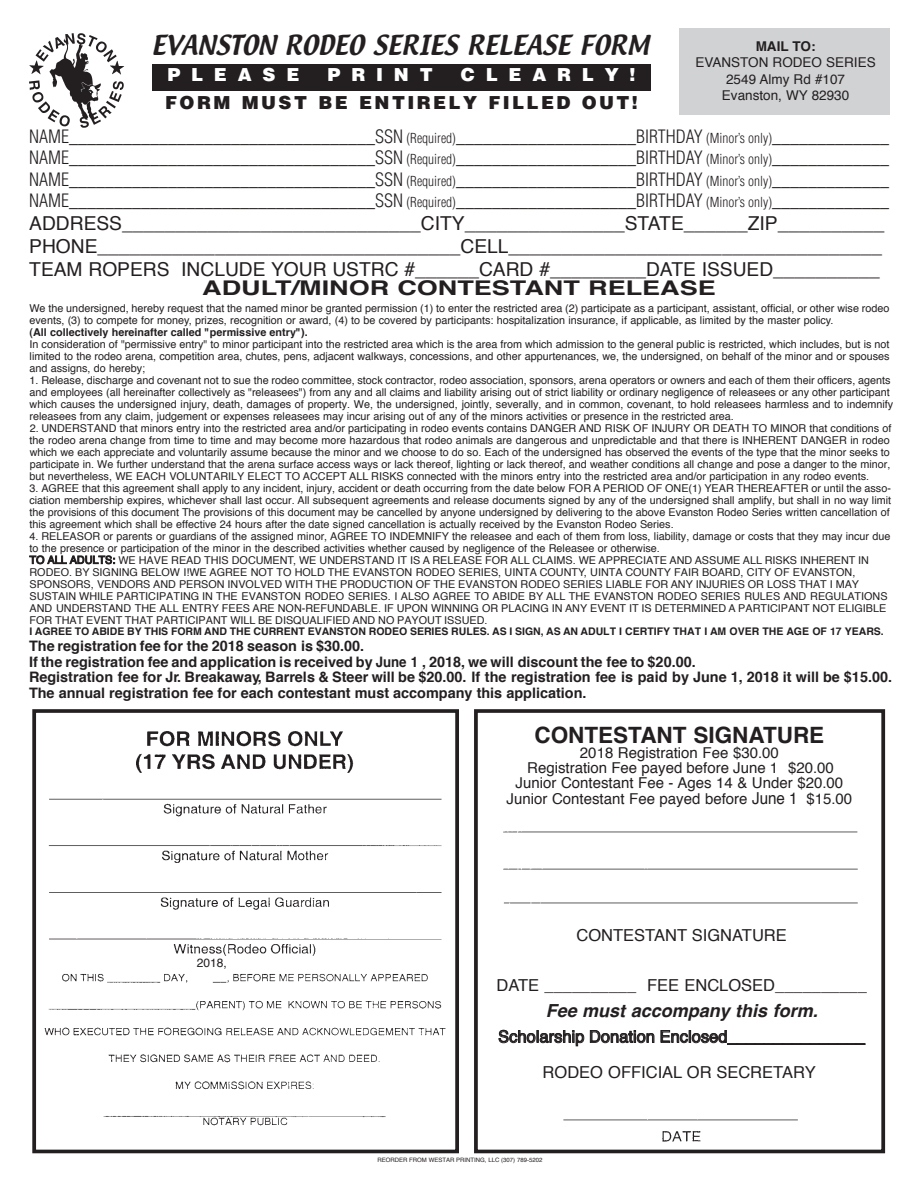
<style>
.page{position:relative;width:918px;height:1188px;background:#fff}
.page>*{position:absolute;margin:0;border:0;box-sizing:border-box;transform-origin:0 0}
.t1{font:24px "Textile";color:#231f20}
.t2{font:700 22.5px "Helvetica";color:#231f20}
.t3{font:700 20.25px "Helvetica";color:#231f20;scale:1.33 1}
.t4{font:19.2px/23.1px "Helvetica";color:#231f20}
.t5{font:300 condensed 18px/21.6px "Helvetica";color:#231f20;text-align:justify}
.t6{font:900 18px "Helvetica";letter-spacing:.135em;color:#231f20}
.t7{font:italic 700 18px "Helvetica";color:#231f20}
.t8{font:900 18px "Helvetica";letter-spacing:.6em;color:#fff}
.t9{font:16.5px/35.8px "Helvetica";color:#231f20;text-align:center}
.t10{font:15px/15.1px "Helvetica";color:#231f20;text-align:center}
.t11{font:700 14.4px/15.8px "Helvetica";color:#231f20}
.t12{font:13.5px/16.2px "Helvetica";color:#231f20;text-align:center}
.t13{font:12px "Helvetica";color:#231f20}
.t14{font:10.8px/12px "Helvetica";color:#231f20}
.t15{font:700 10.5px "Helvetica";color:#231f20}
.t16{font:6px "Helvetica";color:#231f20}
.s1{font-weight:700}
.s2{font-size:13.5px}
.s3{font-size:16.5px}
</style>
<div class="page">
<img style="left:32px;top:717px;width:854px;height:437px">
<div style="left:32px;top:709px;width:427px;height:444px;border:4px solid #231f20"></div>
<div style="left:679px;top:28px;width:211px;height:86px;background:#d1d2d4"></div>
<img style="left:29px;top:33px;width:96px;height:95px">
<div style="left:195px;top:956px;width:37px;height:17px;background:#fff"></div>
<div style="left:474px;top:709px;width:411px;height:444px;border:4px solid #231f20"></div>
<div style="left:495px;top:715px;width:371px;height:93px;background:#fff"></div>
<div style="left:502px;top:929px;width:355px;height:149px;background:#fff"></div>
<svg style="left:499px;top:1030px;width:85px;height:16px"></svg>
<svg style="left:590px;top:1030px;width:64px;height:13px"></svg>
<svg style="left:661px;top:1030px;width:204px;height:15px"></svg>
<div style="left:506px;top:1056px;width:347px;height:34px;background:#fff"></div>
<div style="left:152px;top:64px;width:499px;height:27px;background:#231f20"></div>
<svg style="left:29px;top:555px;width:86px;height:9px"></svg>
<p class="t1" style="left:151px;top:28px;width:500px">EVANSTON RODEO SERIES RELEASE FORM</p>
<p class="t8" style="left:167px;top:63px;width:133px">PLEASE</p>
<p class="t8" style="left:328px;top:63px;width:107px">PRINT</p>
<p class="t8" style="left:461px;top:63px;width:176px">CLEARLY!</p>
<p class="t6" style="left:165px;top:90px;width:474px">FORM MUST BE ENTIRELY FILLED OUT!</p>
<p class="t12" style="left:695px;top:39px;width:182px"><span class="s1">MAIL TO:<br></span>EVANSTON RODEO SERIES<br>2549 Almy Rd #107<br>Evanston, WY 82930</p>
<p class="t5" style="left:29px;top:125px;width:861px">NAME__________________________________SSN <span class="s2">(Required)</span>____________________BIRTHDAY <span class="s2">(Minor’s only)</span>_____________ NAME__________________________________SSN <span class="s2">(Required)</span>____________________BIRTHDAY <span class="s2">(Minor’s only)</span>_____________ NAME__________________________________SSN <span class="s2">(Required)</span>____________________BIRTHDAY <span class="s2">(Minor’s only)</span>_____________ NAME__________________________________SSN <span class="s2">(Required)</span>____________________BIRTHDAY <span class="s2">(Minor’s only)</span>_____________</p>
<p class="t4" style="left:29px;top:212px;width:857px">ADDRESS____________________________CITY_______________STATE______ZIP__________<br>PHONE__________________________________CELL___________________________________<br>TEAM ROPERS INCLUDE YOUR USTRC #______CARD #_________DATE ISSUED__________</p>
<p class="t3" style="left:202px;top:272px;width:388px">ADULT/MINOR CONTESTANT RELEASE</p>
<p class="t14" style="left:30px;top:302px;width:861px">We the undersigned, hereby request that the named minor be granted permission (1) to enter the restricted area (2) participate as a participant, assistant, official, or other wise rodeo events, (3) to compete for money, prizes, recognition or award, (4) to be covered by participants: hospitalization insurance, if applicable, as limited by the master policy.<br><span class="s1">(All collectively hereinafter called "permissive entry").<br></span>In consideration of "permissive entry" to minor participant into the restricted area which is the area from which admission to the general public is restricted, which includes, but is not limited to the rodeo arena, competition area, chutes, pens, adjacent walkways, concessions, and other appurtenances, we, the undersigned, on behalf of the minor and or spouses and assigns, do hereby;</p>
<p class="t14" style="left:30px;top:374px;width:865px">1. Release, discharge and covenant not to sue the rodeo committee, stock contractor, rodeo association, sponsors, arena operators or owners and each of them their officers, agents and employees (all hereinafter collectively as "releasees") from any and all claims and liability arising out of strict liability or ordinary negligence of releasees or any other participant which causes the undersigned injury, death, damages of property. We, the undersigned, jointly, severally, and in common, covenant, to hold releasees harmless and to indemnify releasees from any claim, judgement or expenses releasees may incur arising out of any of the minors activities or presence in the restricted area.</p>
<p class="t14" style="left:30px;top:422px;width:863px">2. UNDERSTAND that minors entry into the restricted area and/or participating in rodeo events contains DANGER AND RISK OF INJURY OR DEATH TO MINOR that conditions of the rodeo arena change from time to time and may become more hazardous that rodeo animals are dangerous and unpredictable and that there is INHERENT DANGER in rodeo which we each appreciate and voluntarily assume because the minor and we choose to do so. Each of the undersigned has observed the events of the type that the minor seeks to participate in. We further understand that the arena surface access ways or lack thereof, lighting or lack thereof, and weather conditions all change and pose a danger to the minor, but nevertheless, WE EACH VOLUNTARILY ELECT TO ACCEPT ALL RISKS connected with the minors entry into the restricted area and/or participation in any rodeo events.</p>
<p class="t14" style="left:30px;top:482px;width:863px">3. AGREE that this agreement shall apply to any incident, injury, accident or death occurring from the date below FOR A PERIOD OF ONE(1) YEAR THEREAFTER or until the asso&shy;ciation membership expires, whichever shall last occur. All subsequent agreements and release documents signed by any of the undersigned shall amplify, but shall in no way limit the provisions of this document The provisions of this document may be cancelled by anyone undersigned by delivering to the above Evanston Rodeo Series written cancellation of this agreement which shall be effective 24 hours after the date signed cancellation is actually received by the Evanston Rodeo Series.</p>
<p class="t14" style="left:30px;top:530px;width:863px">4. RELEASOR or parents or guardians of the assigned minor, AGREE TO INDEMNIFY the releasee and each of them from loss, liability, damage or costs that they may incur due to the presence or participation of the minor in the described activities whether caused by negligence of the Releasee or otherwise.<br>TO ALL ADULTS: WE HAVE READ THIS DOCUMENT, WE UNDERSTAND IT IS A RELEASE FOR ALL CLAIMS. WE APPRECIATE AND ASSUME ALL RISKS INHERENT IN RODEO. BY SIGNING BELOW I!WE AGREE NOT TO HOLD THE EVANSTON RODEO SERIES, UINTA COUNTY, UINTA COUNTY FAIR BOARD, CITY OF EVANSTON, SPONSORS, VENDORS AND PERSON INVOLVED WITH THE PRODUCTION OF THE EVANSTON RODEO SERIES LIABLE FOR ANY INJURIES OR LOSS THAT I MAY SUSTAIN WHILE PARTICIPATING IN THE EVANSTON RODEO SERIES. I ALSO AGREE TO ABIDE BY ALL THE EVANSTON RODEO SERIES RULES AND REGULATIONS AND UNDERSTAND THE ALL ENTRY FEES ARE NON-REFUNDABLE. IF UPON WINNING OR PLACING IN ANY EVENT IT IS DETERMINED A PARTICIPANT NOT ELIGIBLE FOR THAT EVENT THAT PARTICIPANT WILL BE DISQUALIFIED AND NO PAYOUT ISSUED.</p>
<p class="t15" style="left:30px;top:623px;width:856px">I AGREE TO ABIDE BY THIS FORM AND THE CURRENT EVANSTON RODEO SERIES RULES. AS I SIGN, AS AN ADULT I CERTIFY THAT I AM OVER THE AGE OF 17 YEARS.</p>
<p class="t11" style="left:29px;top:638px;width:865px">The registration fee for the 2018 season is $30.00.<br>If the registration fee and application is received by June 1 , 2018, we will discount the fee to $20.00.<br>Registration fee for Jr. Breakaway, Barrels &amp; Steer will be $20.00. If the registration fee is paid by June 1, 2018 it will be $15.00.<br>The annual registration fee for each contestant must accompany this application.</p>
<p class="t13" style="left:197px;top:953px;width:32px">2018,</p>
<p class="t2" style="left:535px;top:717px;width:291px">CONTESTANT SIGNATURE</p>
<p class="t10" style="left:507px;top:746px;width:347px">2018 Registration Fee $30.00<br>Registration Fee payed before June 1 $20.00<br>Junior Contestant Fee - Ages 14 &amp; Under $20.00<br>Junior Contestant Fee payed before <span class="s3">June 1</span> $15.00</p>
<p class="t9" style="left:577px;top:918px;width:212px">CONTESTANT SIGNATURE</p>
<p class="t9" style="left:496px;top:967px;width:372px">DATE __________ FEE ENCLOSED__________</p>
<p class="t7" style="left:546px;top:996px;width:274px">Fee must accompany this form.</p>
<p class="t9" style="left:498px;top:1019px;width:368px">Scholarship Donation Enclosed_______________<br>RODEO OFFICIAL OR SECRETARY</p>
<p class="t16" style="left:377px;top:1155px;width:166px">REORDER FROM WESTAR PRINTING, LLC (307) 789-5202</p>
</div>
